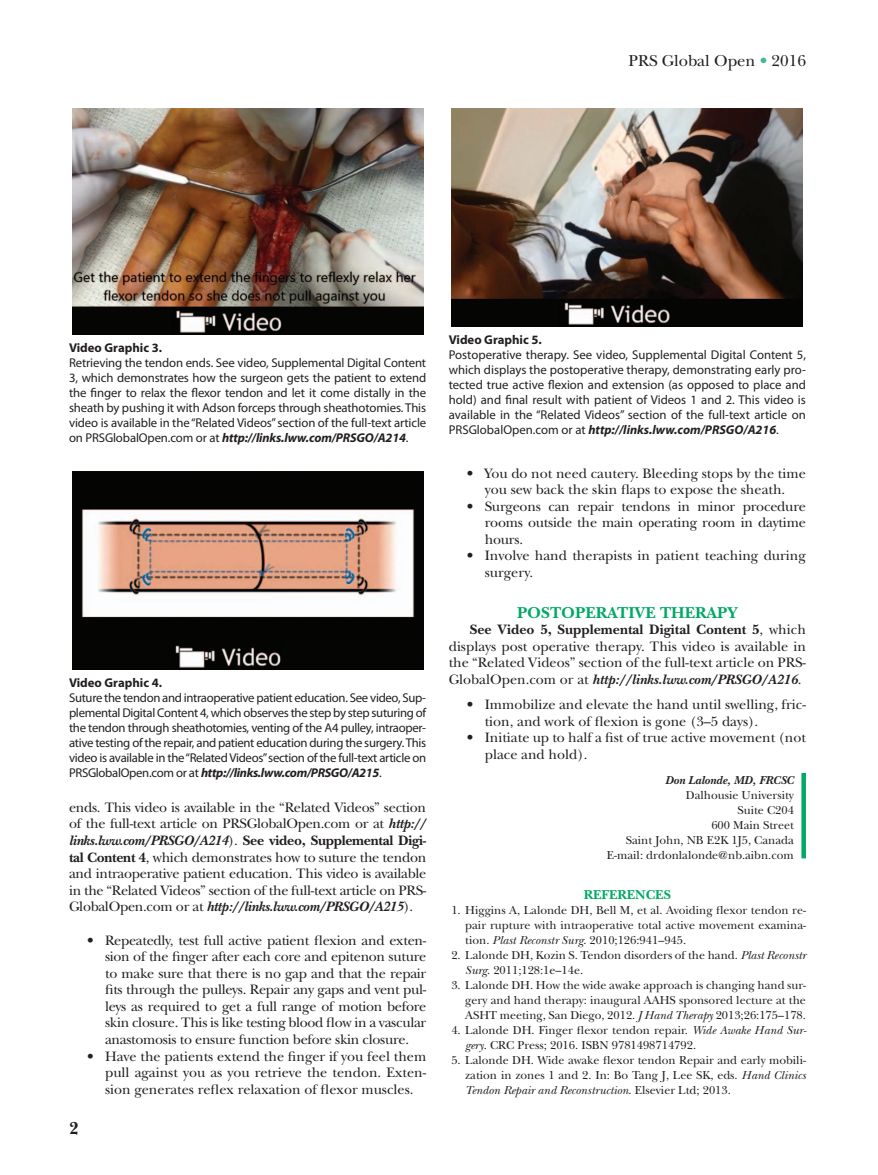
<style>
.page{position:relative;width:878px;height:1175px;background:#fff}
.page>*{position:absolute;margin:0;border:0;box-sizing:border-box;transform-origin:0 0}
.t1{font:700 18px "New Baskerville";color:#231f20}
.t2{font:700 16.5px "New Baskerville";color:#00a964}
.t3{font:16.5px "New Baskerville";color:#231f20}
.t4{font:14.25px/16.6px "New Baskerville";color:#231f20;text-align:justify}
.t5{font:700 13.5px "New Baskerville";color:#00a964}
.t6{font:12.75px/15px "Myriad Pro";letter-spacing:-.01em;color:#231f20;text-align:justify}
.t7{font:700 12.75px "Myriad Pro";color:#231f20}
.t8{font:12px/15px "New Baskerville";color:#231f20;text-align:justify}
.t9{font:italic 700 12px "New Baskerville";color:#231f20}
.s1{color:#43bc8b}
.s2{font-weight:700;font-style:italic}
.s3{font-weight:700}
.s4{font-style:italic}
</style>
<div class="page">
<div style="left:801px;top:773px;width:5px;height:85px;background:#00a964"></div>
<img style="left:72px;top:108px;width:351px;height:226px">
<img style="left:72px;top:471px;width:351px;height:199px">
<img style="left:452px;top:108px;width:350px;height:219px">
<p class="t3" style="left:628px;top:51px;width:179px">PRS Global Open <span class="s1">•</span> 2016</p>
<p class="t7" style="left:69px;top:339px;width:94px">Video Graphic 3.</p>
<p class="t6" style="left:69px;top:354px;width:359px">Retrieving the tendon ends. See video, Supplemental Digital Content 3, which demonstrates how the surgeon gets the patient to extend the finger to relax the flexor tendon and let it come distally in the sheath by pushing it with Adson forceps through sheathotomies. This video is available in the “Related Videos” section of the full-text article on PRSGlobalOpen.com or at <span class="s2">http://links.lww.com/PRSGO/A214</span>.</p>
<p class="t7" style="left:69px;top:675px;width:94px">Video Graphic 4.</p>
<p class="t6" style="left:69px;top:690px;width:359px">Suture the tendon and intraoperative patient education. See video, Sup&shy;plemental Digital Content 4, which observes the step by step suturing of the tendon through sheathotomies, venting of the A4 pulley, intraoper&shy;ative testing of the repair, and patient education during the surgery.This video is available in the “Related Videos” section of the full-text article on PRSGlobalOpen.com or at <span class="s2">http://links.lww.com/PRSGO/A215</span>.</p>
<p class="t4" style="left:69px;top:799px;width:359px">ends. This video is available in the “Related Videos” section of the full-text article on PRSGlobalOpen.com or at <span class="s2">http:// links.lww.com/PRSGO/A214</span>). <span class="s3">See video, Supplemental Digi&shy;tal Content 4</span>, which demonstrates how to suture the tendon and intraoperative patient education. This video is available in the “Related Videos” section of the full-text article on PRS-GlobalOpen.com or at <span class="s2">http://links.lww.com/PRSGO/A215</span>).</p>
<p class="t4" style="left:105px;top:931px;width:323px;text-indent:-18px">• Repeatedly, test full active patient flexion and exten&shy;sion of the finger after each core and epitenon suture to make sure that there is no gap and that the repair fits through the pulleys. Repair any gaps and vent pul&shy;leys as required to get a full range of motion before skin closure. This is like testing blood flow in a vascular anastomosis to ensure function before skin closure.</p>
<p class="t4" style="left:105px;top:1047px;width:323px;text-indent:-18px">• Have the patients extend the finger if you feel them pull against you as you retrieve the tendon. Exten&shy;sion generates reflex relaxation of flexor muscles.</p>
<p class="t1" style="left:69px;top:1118px;width:11px">2</p>
<p class="t7" style="left:448px;top:332px;width:94px">Video Graphic 5.</p>
<p class="t6" style="left:448px;top:347px;width:359px">Postoperative therapy. See video, Supplemental Digital Content 5, which displays the postoperative therapy, demonstrating early pro&shy;tected true active flexion and extension (as opposed to place and hold) and final result with patient of Videos 1 and 2. This video is available in the “Related Videos” section of the full-text article on PRSGlobalOpen.com or at <span class="s2">http://links.lww.com/PRSGO/A216</span>.</p>
<p class="t4" style="left:467px;top:465px;width:340px;text-align:center">• You do not need cautery. Bleeding stops by the time you sew back the skin flaps to expose the sheath.</p>
<p class="t4" style="left:485px;top:498px;width:323px;text-indent:-18px">• Surgeons can repair tendons in minor procedure rooms outside the main operating room in daytime hours.</p>
<p class="t4" style="left:485px;top:547px;width:322px;text-indent:-18px">• Involve hand therapists in patient teaching during surgery.</p>
<p class="t2" style="left:517px;top:602px;width:222px">POSTOPERATIVE THERAPY</p>
<p class="t4" style="left:448px;top:621px;width:358px;text-indent:21px"><span class="s3">See Video 5, Supplemental Digital Content 5</span>, which displays post operative therapy. This video is available in the “Related Videos” section of the full-text article on PRS-GlobalOpen.com or at <span class="s2">http://links.lww.com/PRSGO/A216</span>.</p>
<p class="t4" style="left:484px;top:696px;width:322px;text-indent:-18px">• Immobilize and elevate the hand until swelling, fric&shy;tion, and work of flexion is gone (3–5 days).</p>
<p class="t4" style="left:484px;top:729px;width:323px;text-indent:-18px">• Initiate up to half a fist of true active movement (not place and hold).</p>
<p class="t9" style="left:665px;top:773px;width:130px">Don Lalonde, MD, FRCSC</p>
<p class="t8" style="left:607px;top:788px;width:188px;text-align:right">Dalhousie University<br>Suite C204<br>600 Main Street<br>Saint John, NB E2K 1J5, Canada<br>E-mail: drdonlalonde@nb.aibn.com</p>
<p class="t5" style="left:583px;top:886px;width:89px">REFERENCES</p>
<p class="t8" style="left:465px;top:902px;width:342px;text-indent:-14px">1. Higgins A, Lalonde DH, Bell M, et al. Avoiding flexor tendon re&shy;pair rupture with intraoperative total active movement examina&shy;tion. <span class="s4">Plast Reconstr Surg</span>. 2010;126:941–945.</p>
<p class="t8" style="left:465px;top:947px;width:342px;text-indent:-14px">2. Lalonde DH, Kozin S. Tendon disorders of the hand. <span class="s4">Plast Reconstr<br>Surg</span>. 2011;128:1e–14e.</p>
<p class="t8" style="left:465px;top:977px;width:342px;text-indent:-14px">3. Lalonde DH. How the wide awake approach is changing hand sur&shy;gery and hand therapy: inaugural AAHS sponsored lecture at the ASHT meeting, San Diego, 2012. <span class="s4">J Hand Therapy</span> 2013;26:175–178.</p>
<p class="t8" style="left:465px;top:1022px;width:343px;text-indent:-14px">4. Lalonde DH. Finger flexor tendon repair. <span class="s4">Wide Awake Hand Sur&shy;gery</span>. CRC Press; 2016. ISBN 9781498714792.</p>
<p class="t8" style="left:465px;top:1052px;width:342px;text-indent:-14px">5. Lalonde DH. Wide awake flexor tendon Repair and early mobili&shy;zation in zones 1 and 2. In: Bo Tang J, Lee SK, eds. <span class="s4">Hand Clinics Tendon Repair and Reconstruction</span>. Elsevier Ltd; 2013.</p>
</div>
